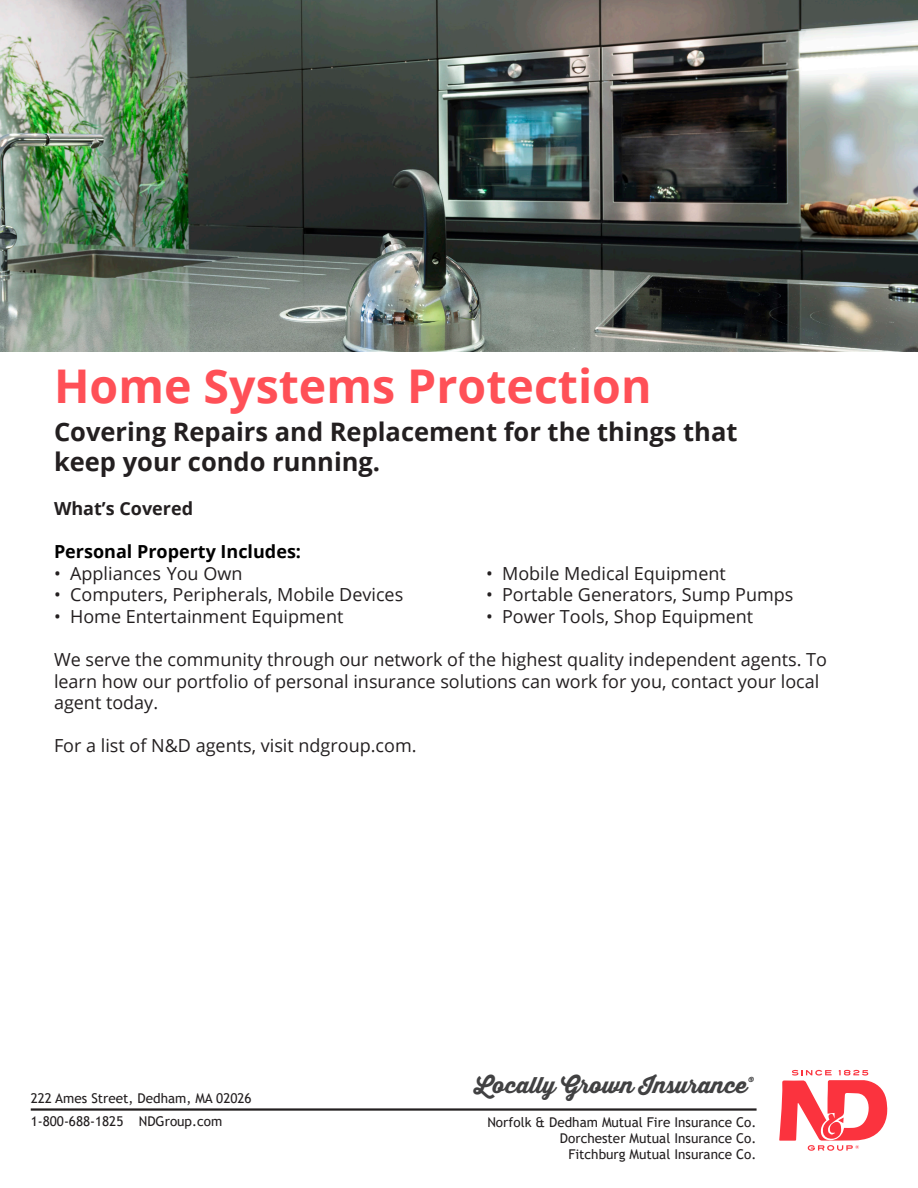
<style>
.page{position:relative;width:918px;height:1188px;background:#fff}
.page>*{position:absolute;margin:0;border:0;box-sizing:border-box;transform-origin:0 0}
.t1{font:700 46.5px "Open Sans";color:#ff5057}
.t2{font:700 25.5px/30px "Open Sans";color:#231f20}
.t3{font:22.2px "Thirsty Script Extrabold Demo";color:#414142}
.t4{font:18px/21.6px "Open Sans";color:#231f20}
.t5{font:700 18px "Open Sans";color:#000}
.t6{font:700 18px "Open Sans";color:#231f20}
.t7{font:13.5px/16.2px "Trebuchet MS";color:#231f20;text-align:right}
</style>
<div class="page">
<hr style="left:31px;top:1108px;width:726px;height:3px;background:#231f20">
<svg style="left:779px;top:1070px;width:108px;height:81px"></svg>
<img style="left:0;top:0;width:918px;height:352px">
<p class="t1" style="left:54px;top:353px;width:599px">Home Systems Protection</p>
<p class="t2" style="left:54px;top:416px;width:685px">Covering Repairs and Replacement for the things that keep your condo running.</p>
<p class="t6" style="left:54px;top:496px;width:141px">What’s Covered</p>
<p class="t5" style="left:54px;top:539px;width:249px">Personal Property Includes:</p>
<p class="t4" style="left:54px;top:562px;width:190px">• Appliances You Own</p>
<p class="t4" style="left:486px;top:562px;width:241px">• Mobile Medical Equipment</p>
<p class="t4" style="left:54px;top:583px;width:351px">• Computers, Peripherals, Mobile Devices</p>
<p class="t4" style="left:486px;top:583px;width:309px">• Portable Generators, Sump Pumps</p>
<p class="t4" style="left:54px;top:605px;width:291px">• Home Entertainment Equipment</p>
<p class="t4" style="left:486px;top:605px;width:269px">• Power Tools, Shop Equipment</p>
<p class="t4" style="left:54px;top:648px;width:774px">We serve the community through our network of the highest quality independent agents. To learn how our portfolio of personal insurance solutions can work for you, contact your local agent today.</p>
<p class="t4" style="left:54px;top:735px;width:364px">For a list of N&amp;D agents, visit ndgroup.com.</p>
<p class="t7" style="left:31px;top:1090px;width:222px">222 Ames Street, Dedham, MA 02026</p>
<p class="t7" style="left:31px;top:1113px;width:193px">1-800-688-1825 NDGroup.com</p>
<p class="t3" style="left:475px;top:1068px;width:280px">Locally Grown Insurance<sup>®</sup></p>
<p class="t7" style="left:487px;top:1114px;width:271px">Norfolk &amp; Dedham Mutual Fire Insurance Co.<br>Dorchester Mutual Insurance Co.<br>Fitchburg Mutual Insurance Co.</p>
</div>
